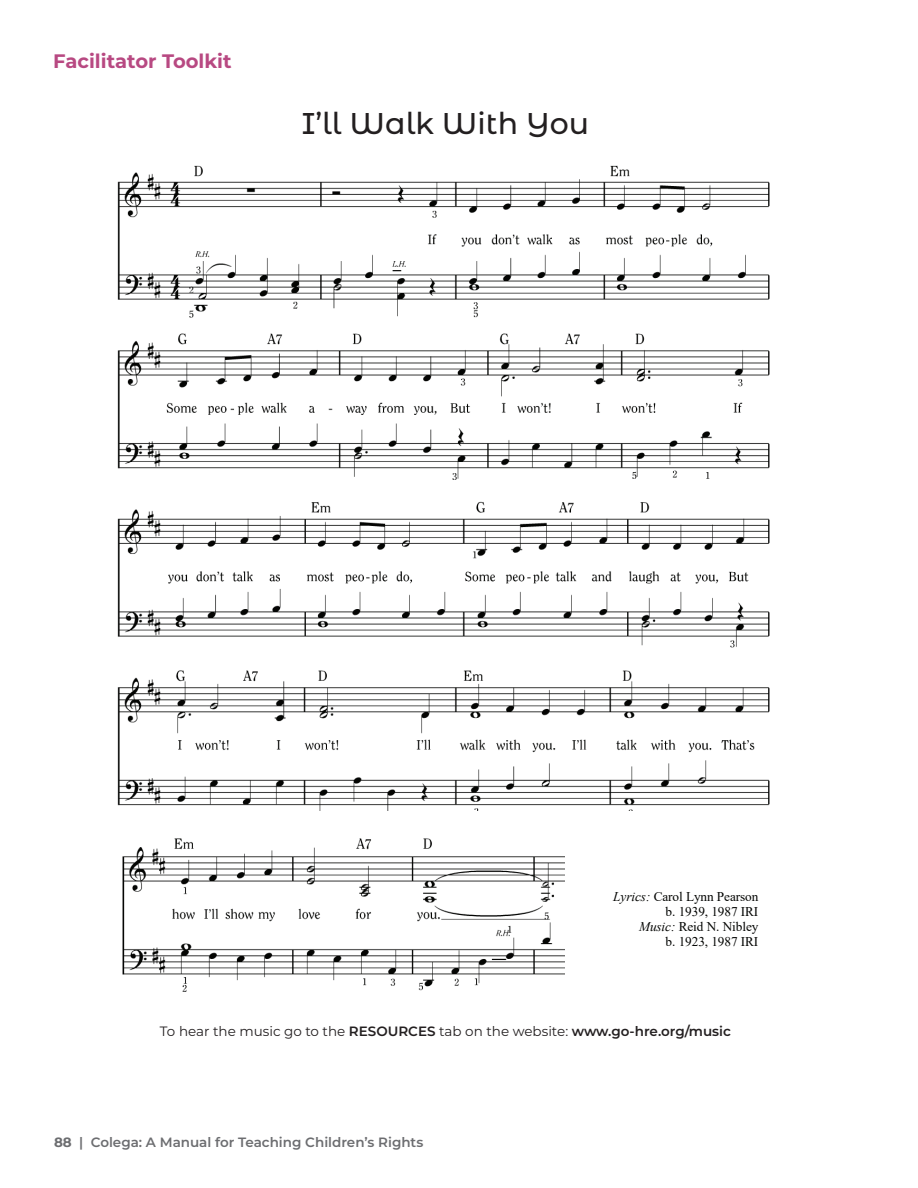
<style>
.page{position:relative;width:918px;height:1188px;background:#fff}
.page>*{position:absolute;margin:0;border:0;box-sizing:border-box;transform-origin:0 0}
.t1{font:500 30px "Montserrat Alternates";color:#231f20}
.t2{font:700 19.5px "Montserrat";color:#b84982}
.t3{font:13.5px "Montserrat";color:#231f20}
.t4{font:600 13.5px "Montserrat";color:#6c6d70}
.t5{font:13.2px/15px "Times New Roman";letter-spacing:-.005em;color:#040503;text-align:right}
.s1{font-style:italic}
.s2{font-weight:600}
.s3{font-weight:700}
</style>
<div class="page">
<img style="left:122px;top:838px;width:443px;height:154px">
<img style="left:117px;top:165px;width:653px;height:646px">
<h2 class="t2" style="left:53px;top:47px;width:180px">Facilitator Toolkit</h2>
<h1 class="t1" style="left:302px;top:102px;width:289px">I’ll Walk With You</h1>
<p class="t5" style="left:613px;top:889px;width:147px"><span class="s1">Lyrics:</span> Carol Lynn Pearson b. 1939, 1987 IRI<br><span class="s1">Music:</span> Reid N. Nibley<br>b. 1923, 1987 IRI</p>
<p class="t3" style="left:160px;top:1022px;width:573px">To hear the music go to the <span class="s2">RESOURCES</span> tab on the website: <span class="s2">www.go-hre.org/music</span></p>
<p class="t4" style="left:54px;top:1133px;width:371px"><span class="s3">88</span> | Colega: A Manual for Teaching Children’s Rights</p>
</div>
